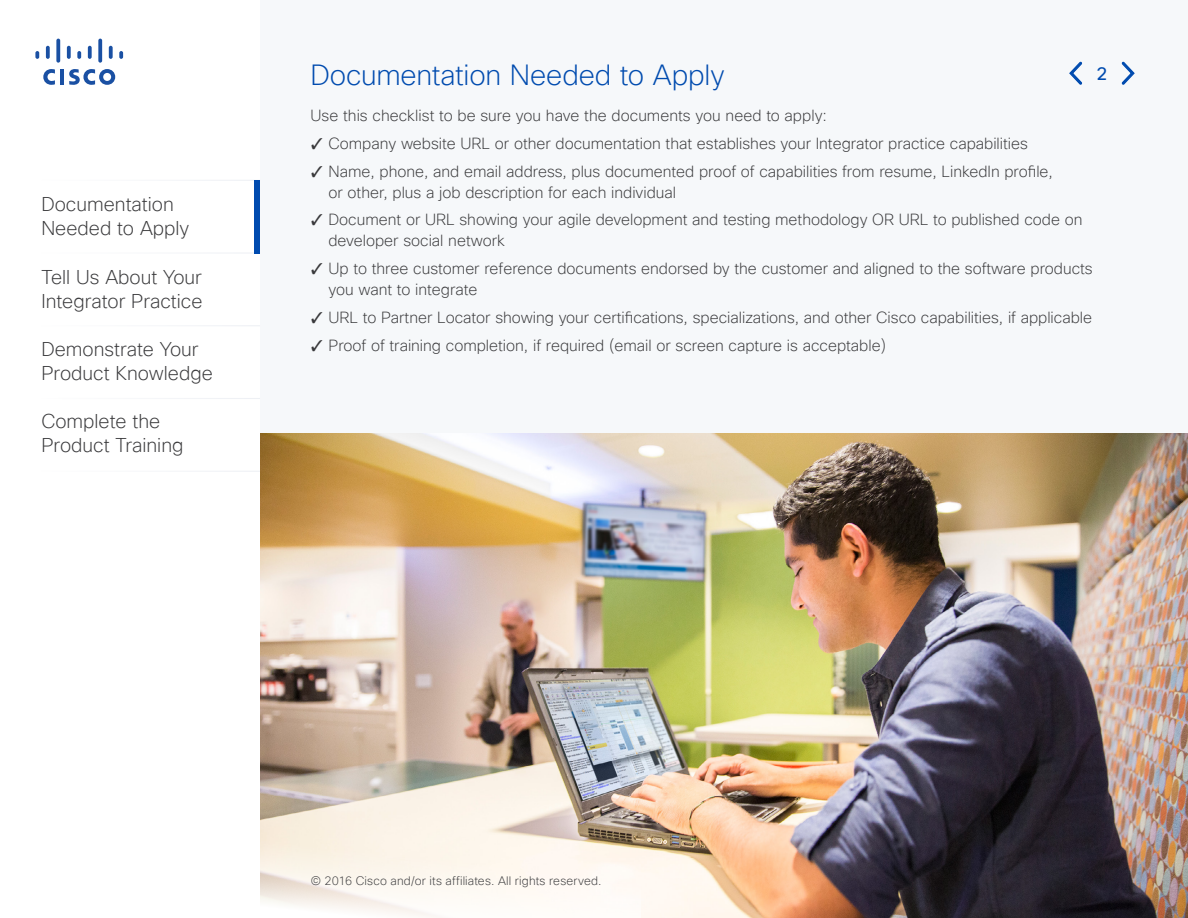
<style>
.page{position:relative;width:1188px;height:918px;background:#fff}
.page>*{position:absolute;margin:0;border:0;box-sizing:border-box;transform-origin:0 0}
.t1{font:200 28.5px "Cisco Sans TT";letter-spacing:-.005em;color:#004baf}
.t2{font:200 19.5px/24px "Cisco Sans TT";color:#39393b}
.t3{font:18px "Cisco Sans";color:#004baf}
.t4{font:200 15.75px/27.8px "Cisco Sans TT";color:#39393b}
.t5{font:200 12px "Cisco Sans TT";letter-spacing:.015em;color:#39393b}
</style>
<div class="page">
<hr style="left:41px;top:180px;width:219px;height:1px;background:#e8ebf1">
<hr style="left:41px;top:252px;width:219px;height:2px;background:#e8ebf1">
<hr style="left:41px;top:325px;width:219px;height:1px;background:#e8ebf1">
<hr style="left:41px;top:398px;width:219px;height:1px;background:#e8ebf1">
<hr style="left:41px;top:471px;width:219px;height:1px;background:#e8ebf1">
<div style="left:254px;top:180px;width:6px;height:74px;background:#004baf"></div>
<hr style="left:60px;top:69px;width:4px;height:16px;background:#1a50a3">
<svg style="left:43px;top:69px;width:12px;height:16px"></svg>
<svg style="left:69px;top:69px;width:46px;height:16px"></svg>
<svg style="left:35px;top:51px;width:4px;height:8px"></svg>
<svg style="left:46px;top:46px;width:4px;height:13px"></svg>
<svg style="left:56px;top:39px;width:4px;height:24px"></svg>
<svg style="left:67px;top:46px;width:4px;height:13px"></svg>
<svg style="left:77px;top:51px;width:4px;height:8px"></svg>
<svg style="left:88px;top:46px;width:4px;height:13px"></svg>
<svg style="left:98px;top:39px;width:4px;height:24px"></svg>
<svg style="left:109px;top:46px;width:4px;height:13px"></svg>
<svg style="left:119px;top:51px;width:4px;height:8px"></svg>
<div style="left:260px;top:0;width:928px;height:918px;background:#f6f8fa"></div>
<img style="left:260px;top:433px;width:928px;height:485px">
<svg style="left:260px;top:834px;width:381px;height:84px;fill:#fdf7ef"></svg>
<svg style="left:1069px;top:61px;width:14px;height:24px"></svg>
<svg style="left:1121px;top:61px;width:14px;height:24px"></svg>
<p class="t2" style="left:41px;top:193px;width:149px">Documentation<br>Needed to Apply</p>
<p class="t2" style="left:41px;top:265px;width:163px">Tell Us About Your<br>Integrator Practice</p>
<p class="t2" style="left:41px;top:338px;width:173px">Demonstrate Your<br>Product Knowledge</p>
<p class="t2" style="left:41px;top:410px;width:143px">Complete the<br>Product Training</p>
<h1 class="t1" style="left:310px;top:57px;width:416px">Documentation Needed to Apply</h1>
<p class="t3" style="left:1097px;top:62px;width:12px">2</p>
<p class="t4" style="left:329px;top:102px;width:726px;text-indent:-18px">Use this checklist to be sure you have the documents you need to apply:<br>Company website URL or other documentation that establishes your Integrator practice capabilities<br>Name, phone, and email address, plus documented proof of capabilities from resume, LinkedIn profile,</p>
<p class="t4" style="left:329px;top:179px;width:755px">or other, plus a job description for each individual<br>Document or URL showing your agile development and testing methodology OR URL to published code on</p>
<p class="t4" style="left:329px;top:227px;width:766px">developer social network<br>Up to three customer reference documents endorsed by the customer and aligned to the software products</p>
<p class="t4" style="left:329px;top:276px;width:765px">you want to integrate<br>URL to Partner Locator showing your certifications, specializations, and other Cisco capabilities, if applicable<br>Proof of training completion, if required (email or screen capture is acceptable)</p>
<p class="t5" style="left:311px;top:873px;width:292px">© 2016 Cisco and/or its affiliates. All rights reserved.</p>
</div>
